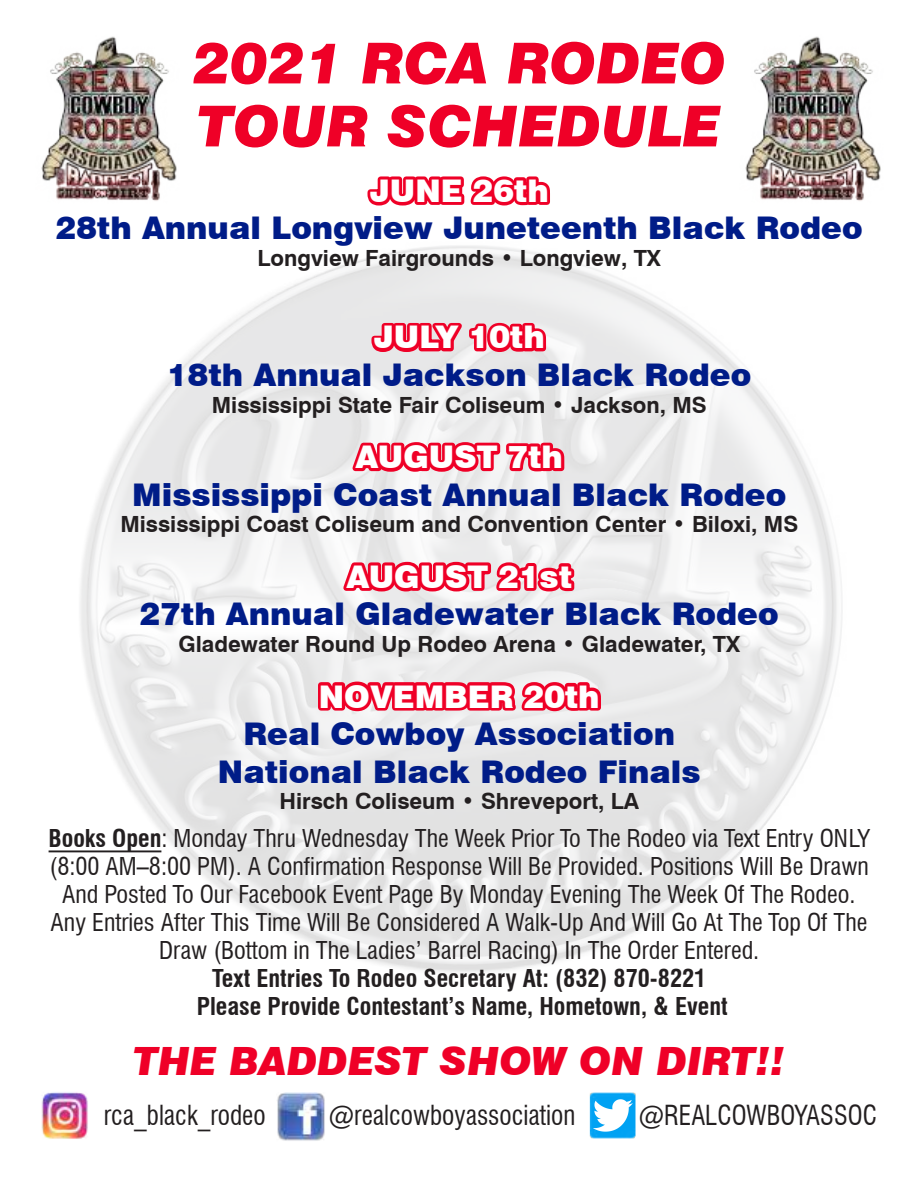
<style>
.page{position:relative;width:918px;height:1189px;background:#fff}
.page>*{position:absolute;margin:0;border:0;box-sizing:border-box;transform-origin:0 0}
.t1{font:italic 900 56.4px/63px "Swiss 721 BT";color:#ef0027}
.t2{font:italic 900 39px "Swiss 721 BT";color:#ef0027}
.t3{font:900 31.2px/37.5px "Swiss 721 BT";color:#001c88;text-align:center}
.t4{font:900 31.2px "Swiss 721 BT";color:#fff}
.t5{font:condensed 27px "Swiss 721 BT";color:#231f20;scale:.94 1}
.t6{font:condensed 24px/27.9px "Swiss 721 BT";color:#231f20;text-align:center}
.t7{font:700 condensed 24px/27.9px "Swiss 721 BT";color:#231f20;text-align:center}
.t8{font:700 22.2px "Swiss 721 BT";color:#231f20}
.s1{font-weight:700}
</style>
<div class="page">
<img style="left:48px;top:245px;width:795px;height:728px">
<svg style="left:367px;top:176px;width:183px;height:30px;background:#f23453"></svg>
<svg style="left:368px;top:318px;width:181px;height:39px;background:#eb697f"></svg>
<svg style="left:347px;top:437px;width:220px;height:39px"></svg>
<svg style="left:338px;top:557px;width:239px;height:39px"></svg>
<svg style="left:315px;top:632px;width:289px;height:120px"></svg>
<hr style="left:49px;top:850px;width:112px;height:2px;background:#231f20">
<img style="left:277px;top:1092px;width:48px;height:49px">
<img style="left:41px;top:1092px;width:47px;height:47px">
<img style="left:589px;top:1093px;width:47px;height:46px">
<img style="left:41px;top:36px;width:136px;height:165px">
<img style="left:745px;top:36px;width:136px;height:165px">
<h1 class="t1" style="left:193px;top:32px;width:534px">2021 RCA RODEO<br>TOUR SCHEDULE</h1>
<h3 class="t4" style="left:370px;top:172px;width:180px">JUNE 26th</h3>
<h3 class="t3" style="left:56px;top:209px;width:808px">28th Annual Longview Juneteenth Black Rodeo</h3>
<p class="t8" style="left:257px;top:245px;width:405px">Longview Fairgrounds • Longview, TX</p>
<h3 class="t4" style="left:374px;top:318px;width:172px">JULY 10th</h3>
<h3 class="t3" style="left:167px;top:356px;width:585px">18th Annual Jackson Black Rodeo</h3>
<p class="t8" style="left:212px;top:391px;width:496px">Mississippi State Fair Coliseum • Jackson, MS</p>
<h3 class="t4" style="left:355px;top:438px;width:209px">AUGUST 7th</h3>
<h3 class="t3" style="left:132px;top:476px;width:655px">Mississippi Coast Annual Black Rodeo</h3>
<p class="t8" style="left:120px;top:511px;width:679px">Mississippi Coast Coliseum and Convention Center • Biloxi, MS</p>
<h3 class="t4" style="left:346px;top:558px;width:227px">AUGUST 21st</h3>
<h3 class="t3" style="left:140px;top:595px;width:640px">27th Annual Gladewater Black Rodeo</h3>
<p class="t8" style="left:178px;top:631px;width:563px">Gladewater Round Up Rodeo Arena • Gladewater, TX</p>
<h3 class="t4" style="left:319px;top:677px;width:282px">NOVEMBER 20th</h3>
<h3 class="t3" style="left:218px;top:715px;width:484px">Real Cowboy Association<br>National Black Rodeo Finals</h3>
<p class="t8" style="left:279px;top:788px;width:361px">Hirsch Coliseum • Shreveport, LA</p>
<p class="t6" style="left:49px;top:825px;width:822px"><span class="s1">Books Open</span>: Monday Thru Wednesday The Week Prior To The Rodeo via Text Entry ONLY (8:00 AM–8:00 PM). A Confirmation Response Will Be Provided. Positions Will Be Drawn And Posted To Our Facebook Event Page By Monday Evening The Week Of The Rodeo.<br>Any Entries After This Time Will Be Considered A Walk-Up And Will Go At The Top Of The Draw (Bottom in The Ladies’ Barrel Racing) In The Order Entered.</p>
<p class="t7" style="left:197px;top:964px;width:532px">Text Entries To Rodeo Secretary At: (832) 870-8221<br>Please Provide Contestant’s Name, Hometown, &amp; Event</p>
<h2 class="t2" style="left:134px;top:1037px;width:652px">THE BADDEST SHOW ON DIRT!!</h2>
<p class="t5" style="left:104px;top:1099px;width:174px">rca_black_rodeo</p>
<p class="t5" style="left:329px;top:1099px;width:264px">@realcowboyassociation</p>
<p class="t5" style="left:638px;top:1099px;width:255px">@REALCOWBOYASSOC</p>
</div>
